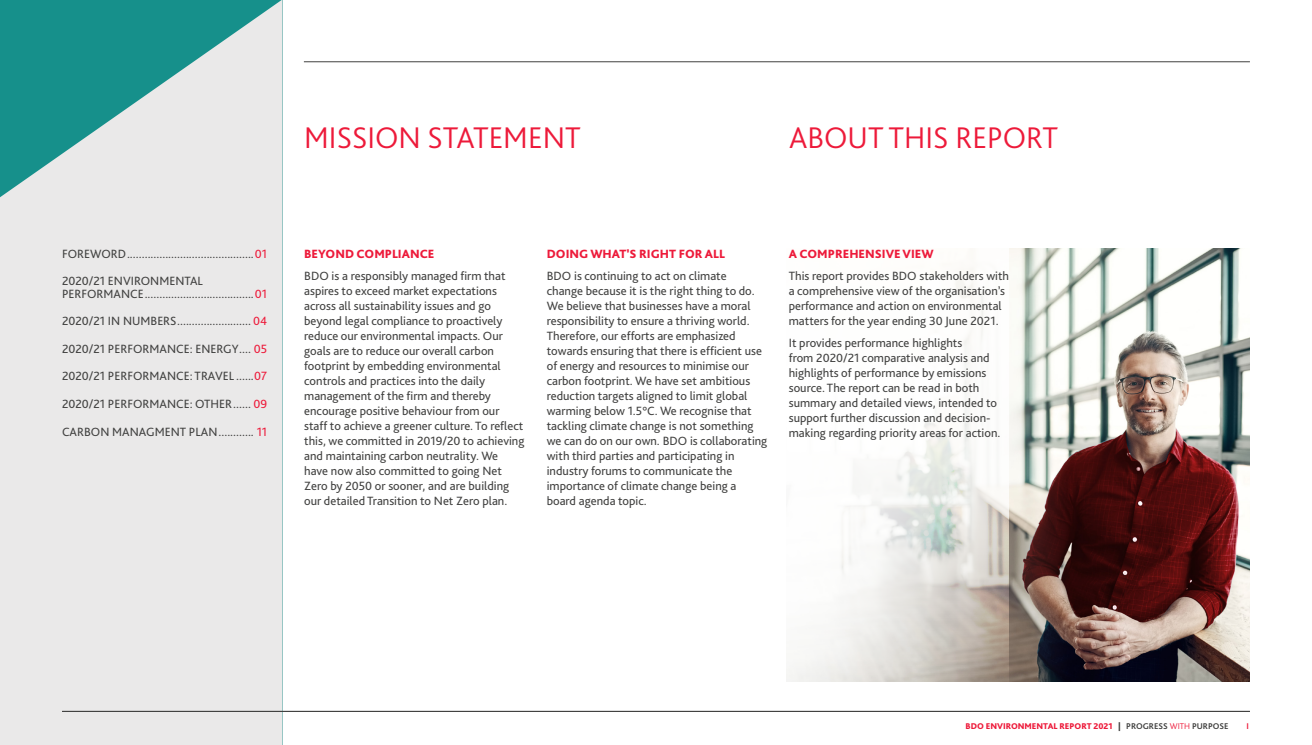
<style>
.page{position:relative;width:1312px;height:745px;background:#fff}
.page>*{position:absolute;margin:0;border:0;box-sizing:border-box;transform-origin:0 0}
.Main_Page_Headline{font:300 31.25px "Bliss Pro";color:#ed1a3a}
.Body_Text{font:12.5px/15px "Bliss Pro";color:#414140}
.Body_Subheading{font:800 12.5px "Bliss Pro";color:#ed1a3a}
.Body_Text-2{font:800 12.5px "Bliss Pro";color:#ed1a3a}
.Page_Header{font:800 8.75px "Bliss Pro";color:#ed1a3a}
.Page_Header-2{font:700 8.75px "Bliss Pro";color:#ed1a3a}
.s1{color:#ed1a3a}
.s2{color:#414140}
.s3{font-weight:700;color:#414140}
.s4{font-weight:300}
</style>
<div class="page">
<svg style="left:0;top:0;width:282px;height:744px;background:#cddddc"></svg>
<img style="left:1007px;top:248px;width:242px;height:432px">
<svg style="left:786px;top:267px;width:221px;height:415px"></svg>
<hr style="left:304px;top:61px;width:945px;height:1px;background:#414140">
<hr style="left:62px;top:710px;width:1187px;height:1px;background:#414140">
<p class="Main_Page_Headline" style="left:304px;top:118px;width:278px">MISSION STATEMENT</p>
<p class="Main_Page_Headline" style="left:789px;top:118px;width:270px">ABOUT THIS REPORT</p>
<p class="Body_Text" style="left:62px;top:246px;width:207px">FOREWORD...........................................<span class="s1">01</span></p>
<p class="Body_Text" style="left:62px;top:274px;width:207px;line-height:12.5px">2020/21 ENVIRONMENTAL<br>PERFORMANCE.....................................<span class="s1">01</span></p>
<p class="Body_Text" style="left:62px;top:313px;width:207px">2020/21 IN NUMBERS......................... <span class="s1">04</span></p>
<p class="Body_Text" style="left:62px;top:341px;width:207px">2020/21 PERFORMANCE: ENERGY.... <span class="s1">05</span></p>
<p class="Body_Text" style="left:62px;top:368px;width:207px">2020/21 PERFORMANCE: TRAVEL ......<span class="s1">07</span></p>
<p class="Body_Text" style="left:62px;top:396px;width:207px">2020/21 PERFORMANCE: OTHER...... <span class="s1">09</span></p>
<p class="Body_Text" style="left:62px;top:423px;width:207px">CARBON MANAGMENT PLAN............ <span class="s1">11</span></p>
<p class="Body_Subheading" style="left:304px;top:246px;width:132px">BEYOND COMPLIANCE</p>
<p class="Body_Text" style="left:304px;top:268px;width:222px">BDO is a responsibly managed firm that aspires to exceed market expectations across all sustainability issues and go beyond legal compliance to proactively reduce our environmental impacts. Our goals are to reduce our overall carbon footprint by embedding environmental controls and practices into the daily management of the firm and thereby encourage positive behaviour from our staff to achieve a greener culture. To reflect this, we committed in 2019/20 to achieving and maintaining carbon neutrality. We have now also committed to going Net Zero by 2050 or sooner, and are building our detailed Transition to Net Zero plan.</p>
<p class="Body_Text-2" style="left:546px;top:246px;width:179px">DOING WHAT’S RIGHT FOR ALL</p>
<p class="Body_Text" style="left:546px;top:268px;width:222px">BDO is continuing to act on climate<br>change because it is the right thing to do.<br>We believe that businesses have a moral responsibility to ensure a thriving world.<br>Therefore, our efforts are emphasized towards ensuring that there is efficient use of energy and resources to minimise our carbon footprint. We have set ambitious reduction targets aligned to limit global warming below 1.5°C. We recognise that tackling climate change is not something we can do on our own. BDO is collaborating with third parties and participating in industry forums to communicate the importance of climate change being a board agenda topic.</p>
<p class="Body_Subheading" style="left:788px;top:246px;width:146px">A COMPREHENSIVE VIEW</p>
<p class="Body_Text" style="left:788px;top:268px;width:222px">This report provides BDO stakeholders with a comprehensive view of the organisation’s performance and action on environmental matters for the year ending 30 June 2021.</p>
<p class="Body_Text" style="left:788px;top:335px;width:213px">It provides performance highlights<br>from 2020/21 comparative analysis and highlights of performance by emissions source. The report can be read in both summary and detailed views, intended to support further discussion and decision&shy;making regarding priority areas for action.</p>
<p class="Page_Header" style="left:965px;top:719px;width:264px">BDO ENVIRONMENTAL REPORT 2021 <span class="s2">|</span> <span class="s3">PROGRESS</span> <span class="s4">WITH</span> <span class="s3">PURPOSE</span></p>
<p class="Page_Header-2" style="left:1246px;top:719px;width:3px">i</p>
</div>
